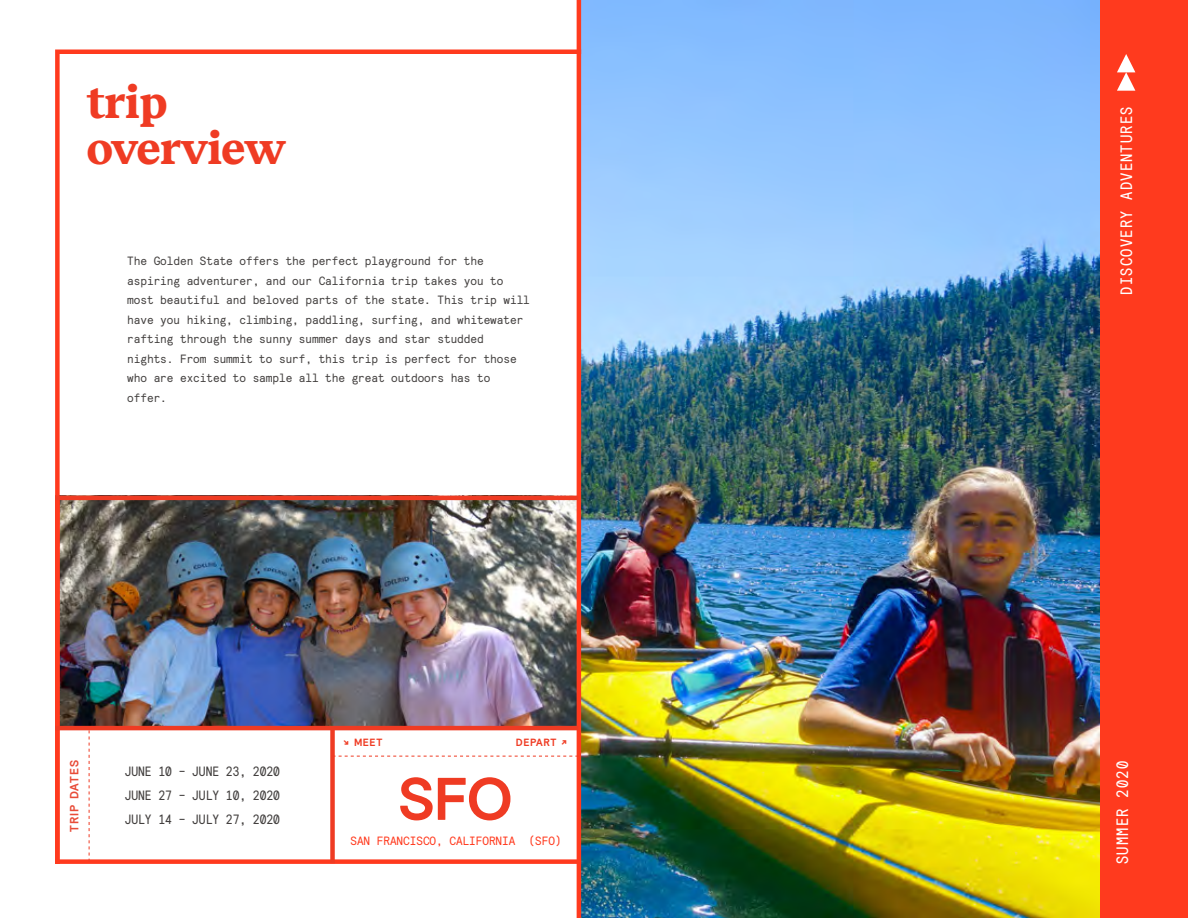
<style>
.page{position:relative;width:1188px;height:918px;background:#fff}
.page>*{position:absolute;margin:0;border:0;box-sizing:border-box;transform-origin:0 0}
.t1{font:700 60px "Relative";color:#ef3b23}
.t2{font:700 45px/46.5px "Reckless";letter-spacing:-.02em;color:#ef3b23}
.t3{font:16.5px "Relative Mono 12 Pitch";letter-spacing:.075em;color:#fff}
.t4{font:13.5px/24px "Relative Mono 12 Pitch";color:#43403f;text-align:justify}
.t5{font:12px/19.5px "Relative Mono 11 Pitch";color:#43403f}
.t6{font:12px "Relative Mono 11 Pitch";color:#ff3a1e}
.t7{font:700 12px "Relative";letter-spacing:.085em;color:#e84c38}
.t8{font:700 10.5px "Relative";letter-spacing:.06em;color:#ef3b23}
</style>
<div class="page">
<img style="left:581px;top:0;width:519px;height:918px">
<img style="left:60px;top:500px;width:517px;height:226px">
<hr style="left:577px;top:0;width:4px;height:918px;background:#ff3a1e">
<div style="left:55px;top:54px;width:5px;height:810px;background:#ff3a1e"></div>
<svg style="left:335px;top:756px;width:242px;height:1px"></svg>
<div style="left:55px;top:859px;width:526px;height:5px;background:#ff3a1e"></div>
<hr style="left:55px;top:50px;width:526px;height:4px;background:#ff3a1e">
<hr style="left:55px;top:726px;width:523px;height:4px;background:#ef3b23">
<hr style="left:55px;top:496px;width:523px;height:4px;background:#ef3b23">
<div style="left:330px;top:728px;width:5px;height:135px;background:#ef3b23"></div>
<svg style="left:89px;top:730px;width:1px;height:130px"></svg>
<div style="left:1100px;top:0;width:88px;height:918px;background:#ff3a1e"></div>
<svg style="left:1117px;top:54px;width:18px;height:37px"></svg>
<h2 class="t2" style="left:86px;top:77px;width:201px">trip overview</h2>
<p class="t5" style="left:127px;top:251px;width:404px">The Golden State offers the perfect playground for the aspiring adventurer, and our California trip takes you to most beautiful and beloved parts of the state. This trip will have you hiking, climbing, paddling, surfing, and whitewater rafting through the sunny summer days and star studded nights. From summit to surf, this trip is perfect for those who are excited to sample all the great outdoors has to offer.</p>
<p class="t7" style="left:66px;top:832px;width:74px;rotate:-90deg">TRIP DATES</p>
<p class="t8" style="left:354px;top:735px;width:30px">MEET</p>
<p class="t8" style="left:516px;top:735px;width:42px">DEPART</p>
<p class="t4" style="left:125px;top:759px;width:157px">JUNE 10 – JUNE 23, 2020<br>JUNE 27 – JULY 10, 2020<br>JULY 14 – JULY 27, 2020</p>
<h1 class="t1" style="left:399px;top:759px;width:115px">SFO</h1>
<p class="t6" style="left:350px;top:833px;width:213px">SAN FRANCISCO, CALIFORNIA (SFO)</p>
<h3 class="t3" style="left:1116px;top:295px;width:190px;rotate:-90deg">DISCOVERY ADVENTURES</h3>
<h3 class="t3" style="left:1112px;top:864px;width:105px;rotate:-90deg">SUMMER 2020</h3>
</div>
